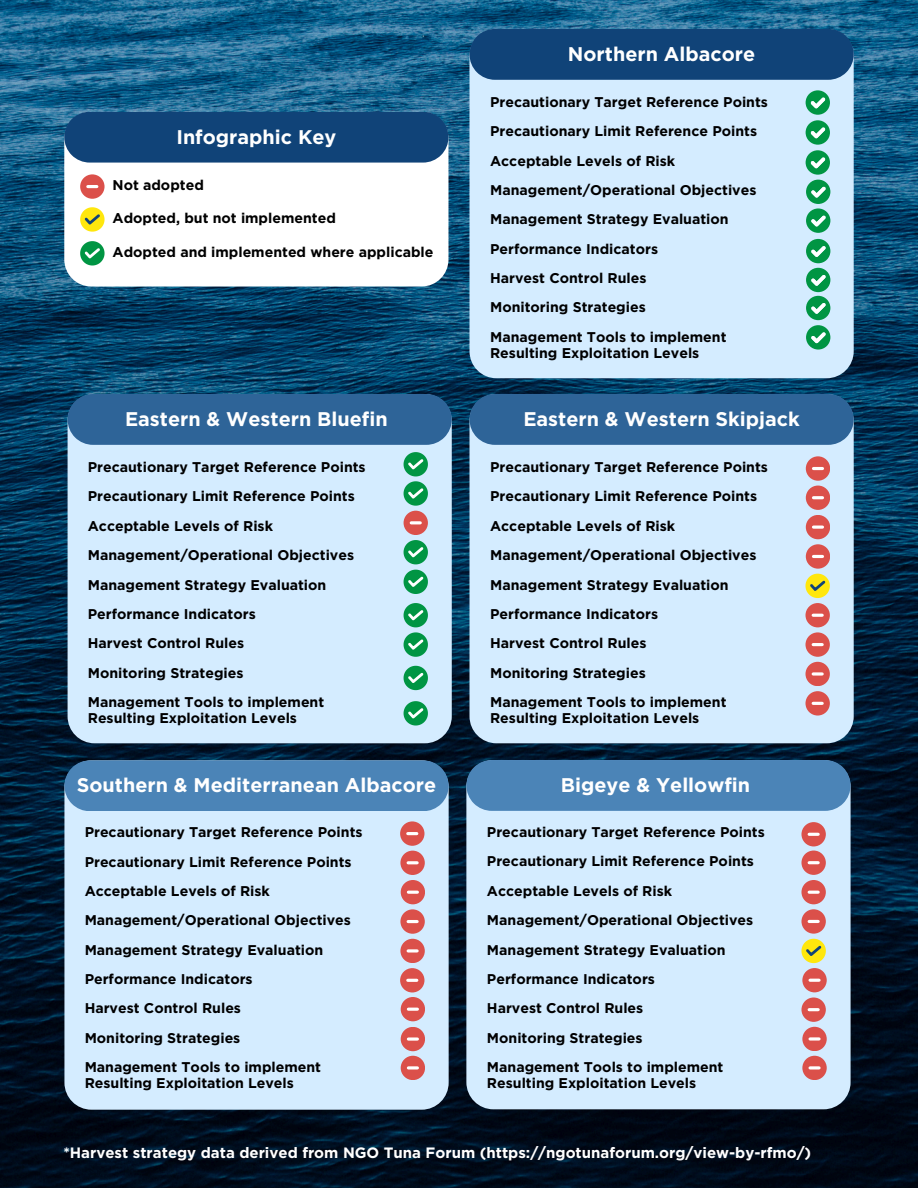
<style>
.page{position:relative;width:918px;height:1188px;background:#fff}
.page>*{position:absolute;margin:0;border:0;box-sizing:border-box;transform-origin:0 0}
.t1{font:700 19.8px "Gotham";color:#fff}
.t2{font:700 15px "Gotham";color:#fff}
.t3{font:700 14.1px "Gotham";color:#000}
</style>
<div class="page">
<img style="left:0;top:0;width:918px;height:1188px">
<div style="left:470px;top:394px;width:384px;height:349px;background:#d4ecff;border-radius:27px"></div>
<div style="left:470px;top:394px;width:384px;height:51px;background:#2e6498"></div>
<svg style="left:805px;top:574px;width:25px;height:24px"></svg>
<div style="left:806px;top:456px;width:24px;height:25px;background:#db504a;border-radius:50%"></div>
<svg style="left:813px;top:467px;width:10px;height:3px"></svg>
<div style="left:806px;top:515px;width:24px;height:24px;background:#db504a;border-radius:50%"></div>
<svg style="left:813px;top:526px;width:10px;height:3px"></svg>
<div style="left:806px;top:544px;width:24px;height:25px;background:#db504a;border-radius:50%"></div>
<svg style="left:813px;top:555px;width:10px;height:3px"></svg>
<div style="left:805px;top:603px;width:25px;height:24px;background:#db504a;border-radius:50%"></div>
<svg style="left:813px;top:614px;width:9px;height:3px"></svg>
<div style="left:805px;top:632px;width:25px;height:25px;background:#db504a;border-radius:50%"></div>
<svg style="left:813px;top:643px;width:9px;height:3px"></svg>
<div style="left:805px;top:662px;width:25px;height:24px;background:#db504a;border-radius:50%"></div>
<svg style="left:813px;top:672px;width:9px;height:4px"></svg>
<div style="left:805px;top:691px;width:25px;height:25px;background:#db504a;border-radius:50%"></div>
<svg style="left:813px;top:702px;width:9px;height:3px"></svg>
<div style="left:64px;top:760px;width:385px;height:350px;background:#d4ecff;border-radius:27px"></div>
<div style="left:64px;top:760px;width:385px;height:51px;background:#4b84b7"></div>
<div style="left:400px;top:851px;width:25px;height:24px;background:#db504a;border-radius:50%"></div>
<svg style="left:408px;top:861px;width:9px;height:3px"></svg>
<div style="left:400px;top:939px;width:25px;height:24px;background:#db504a;border-radius:50%"></div>
<svg style="left:408px;top:949px;width:9px;height:4px"></svg>
<div style="left:400px;top:909px;width:25px;height:25px;background:#db504a;border-radius:50%"></div>
<svg style="left:408px;top:920px;width:9px;height:3px"></svg>
<div style="left:400px;top:968px;width:24px;height:24px;background:#db504a;border-radius:50%"></div>
<svg style="left:408px;top:979px;width:9px;height:3px"></svg>
<div style="left:401px;top:997px;width:24px;height:24px;background:#db504a;border-radius:50%"></div>
<svg style="left:408px;top:1008px;width:9px;height:3px"></svg>
<div style="left:401px;top:1027px;width:24px;height:24px;background:#db504a;border-radius:50%"></div>
<svg style="left:408px;top:1037px;width:9px;height:4px"></svg>
<div style="left:401px;top:1056px;width:24px;height:24px;background:#db504a;border-radius:50%"></div>
<svg style="left:408px;top:1066px;width:9px;height:4px"></svg>
<div style="left:466px;top:760px;width:385px;height:349px;background:#d4ecff;border-radius:27px"></div>
<div style="left:466px;top:760px;width:385px;height:51px;background:#4b84b7"></div>
<svg style="left:801px;top:939px;width:25px;height:24px"></svg>
<div style="left:801px;top:851px;width:25px;height:24px;background:#db504a;border-radius:50%"></div>
<svg style="left:809px;top:861px;width:9px;height:3px"></svg>
<div style="left:801px;top:822px;width:25px;height:24px;background:#db504a;border-radius:50%"></div>
<svg style="left:809px;top:833px;width:9px;height:3px"></svg>
<div style="left:801px;top:909px;width:25px;height:25px;background:#db504a;border-radius:50%"></div>
<svg style="left:809px;top:920px;width:9px;height:3px"></svg>
<div style="left:802px;top:968px;width:25px;height:24px;background:#db504a;border-radius:50%"></div>
<svg style="left:810px;top:979px;width:9px;height:3px"></svg>
<div style="left:801px;top:998px;width:25px;height:24px;background:#db504a;border-radius:50%"></div>
<svg style="left:809px;top:1008px;width:9px;height:3px"></svg>
<div style="left:802px;top:1027px;width:25px;height:24px;background:#db504a;border-radius:50%"></div>
<svg style="left:810px;top:1037px;width:9px;height:4px"></svg>
<div style="left:802px;top:1056px;width:25px;height:24px;background:#db504a;border-radius:50%"></div>
<svg style="left:810px;top:1066px;width:9px;height:4px"></svg>
<div style="left:806px;top:486px;width:24px;height:24px;background:#db504a;border-radius:50%"></div>
<svg style="left:813px;top:496px;width:10px;height:3px"></svg>
<div style="left:400px;top:821px;width:24px;height:25px;background:#db504a;border-radius:50%"></div>
<svg style="left:408px;top:832px;width:9px;height:3px"></svg>
<div style="left:401px;top:880px;width:24px;height:24px;background:#db504a;border-radius:50%"></div>
<svg style="left:408px;top:891px;width:9px;height:3px"></svg>
<div style="left:801px;top:880px;width:25px;height:24px;background:#db504a;border-radius:50%"></div>
<svg style="left:809px;top:891px;width:9px;height:3px"></svg>
<div style="left:64px;top:112px;width:384px;height:175px;background:#fff;border-radius:27px"></div>
<div style="left:68px;top:394px;width:384px;height:349px;background:#d4ecff;border-radius:27px"></div>
<div style="left:68px;top:394px;width:384px;height:51px;background:#2e6498"></div>
<div style="left:404px;top:511px;width:24px;height:24px;background:#db504a;border-radius:50%"></div>
<svg style="left:411px;top:521px;width:9px;height:3px"></svg>
<svg style="left:80px;top:207px;width:25px;height:25px"></svg>
<div style="left:80px;top:174px;width:25px;height:25px;background:#db504a;border-radius:50%"></div>
<svg style="left:88px;top:185px;width:9px;height:3px"></svg>
<svg style="left:80px;top:241px;width:25px;height:25px"></svg>
<div style="left:64px;top:112px;width:384px;height:51px;background:#104378"></div>
<div style="left:470px;top:29px;width:384px;height:349px;background:#d4ecff;border-radius:27px"></div>
<div style="left:470px;top:29px;width:384px;height:51px;background:#104378"></div>
<svg style="left:806px;top:90px;width:24px;height:143px"></svg>
<svg style="left:806px;top:239px;width:24px;height:111px"></svg>
<svg style="left:404px;top:452px;width:24px;height:54px"></svg>
<svg style="left:404px;top:540px;width:24px;height:24px"></svg>
<svg style="left:404px;top:570px;width:24px;height:24px"></svg>
<svg style="left:404px;top:603px;width:24px;height:54px"></svg>
<svg style="left:404px;top:666px;width:24px;height:24px"></svg>
<svg style="left:404px;top:701px;width:24px;height:25px"></svg>
<p class="t1" style="left:176px;top:124px;width:162px">Infographic Key</p>
<h1 class="t3" style="left:113px;top:176px;width:93px">Not adopted</h1>
<p class="t3" style="left:113px;top:210px;width:225px">Adopted, but not implemented</p>
<p class="t3" style="left:113px;top:243px;width:322px">Adopted and implemented where applicable</p>
<p class="t1" style="left:125px;top:407px;width:264px">Eastern &amp; Western Bluefin</p>
<p class="t3" style="left:88px;top:459px;width:279px">Precautionary Target Reference Points</p>
<p class="t3" style="left:88px;top:488px;width:269px">Precautionary Limit Reference Points</p>
<p class="t3" style="left:88px;top:517px;width:187px">Acceptable Levels of Risk</p>
<p class="t3" style="left:88px;top:547px;width:268px">Management/Operational Objectives</p>
<p class="t3" style="left:88px;top:576px;width:240px">Management Strategy Evaluation</p>
<p class="t3" style="left:88px;top:605px;width:169px">Performance Indicators</p>
<p class="t3" style="left:88px;top:635px;width:158px">Harvest Control Rules</p>
<p class="t3" style="left:88px;top:664px;width:157px">Monitoring Strategies</p>
<p class="t3" style="left:88px;top:694px;width:238px">Management Tools to implement</p>
<p class="t3" style="left:88px;top:709px;width:211px">Resulting Exploitation Levels</p>
<p class="t1" style="left:568px;top:42px;width:189px">Northern Albacore</p>
<p class="t3" style="left:490px;top:93px;width:279px">Precautionary Target Reference Points</p>
<p class="t3" style="left:490px;top:123px;width:269px">Precautionary Limit Reference Points</p>
<p class="t3" style="left:490px;top:152px;width:187px">Acceptable Levels of Risk</p>
<p class="t3" style="left:490px;top:181px;width:268px">Management/Operational Objectives</p>
<p class="t3" style="left:490px;top:211px;width:240px">Management Strategy Evaluation</p>
<p class="t3" style="left:490px;top:240px;width:169px">Performance Indicators</p>
<h1 class="t3" style="left:490px;top:269px;width:158px">Harvest Control Rules</h1>
<p class="t3" style="left:490px;top:299px;width:157px">Monitoring Strategies</p>
<p class="t3" style="left:490px;top:328px;width:238px">Management Tools to implement</p>
<p class="t3" style="left:490px;top:344px;width:211px">Resulting Exploitation Levels</p>
<h1 class="t1" style="left:523px;top:407px;width:278px">Eastern &amp; Western Skipjack</h1>
<p class="t3" style="left:490px;top:459px;width:279px">Precautionary Target Reference Points</p>
<p class="t3" style="left:490px;top:488px;width:269px">Precautionary Limit Reference Points</p>
<p class="t3" style="left:490px;top:517px;width:187px">Acceptable Levels of Risk</p>
<p class="t3" style="left:490px;top:547px;width:268px">Management/Operational Objectives</p>
<p class="t3" style="left:490px;top:576px;width:240px">Management Strategy Evaluation</p>
<p class="t3" style="left:490px;top:605px;width:169px">Performance Indicators</p>
<p class="t3" style="left:490px;top:635px;width:158px">Harvest Control Rules</p>
<p class="t3" style="left:490px;top:664px;width:157px">Monitoring Strategies</p>
<p class="t3" style="left:490px;top:694px;width:238px">Management Tools to implement</p>
<p class="t3" style="left:490px;top:709px;width:211px">Resulting Exploitation Levels</p>
<p class="t1" style="left:77px;top:773px;width:361px">Southern &amp; Mediterranean Albacore</p>
<p class="t1" style="left:561px;top:773px;width:191px">Bigeye &amp; Yellowfin</p>
<p class="t3" style="left:85px;top:824px;width:279px">Precautionary Target Reference Points</p>
<p class="t3" style="left:85px;top:853px;width:269px">Precautionary Limit Reference Points</p>
<p class="t3" style="left:85px;top:882px;width:187px">Acceptable Levels of Risk</p>
<p class="t3" style="left:85px;top:912px;width:268px">Management/Operational Objectives</p>
<p class="t3" style="left:85px;top:941px;width:240px">Management Strategy Evaluation</p>
<h1 class="t3" style="left:85px;top:970px;width:169px">Performance Indicators</h1>
<p class="t3" style="left:85px;top:1000px;width:158px">Harvest Control Rules</p>
<p class="t3" style="left:85px;top:1029px;width:157px">Monitoring Strategies</p>
<p class="t3" style="left:85px;top:1059px;width:238px">Management Tools to implement</p>
<p class="t3" style="left:85px;top:1074px;width:211px">Resulting Exploitation Levels</p>
<p class="t3" style="left:487px;top:824px;width:279px">Precautionary Target Reference Points</p>
<p class="t3" style="left:487px;top:853px;width:269px">Precautionary Limit Reference Points</p>
<p class="t3" style="left:487px;top:882px;width:187px">Acceptable Levels of Risk</p>
<p class="t3" style="left:487px;top:912px;width:268px">Management/Operational Objectives</p>
<p class="t3" style="left:487px;top:941px;width:240px">Management Strategy Evaluation</p>
<p class="t3" style="left:487px;top:970px;width:169px">Performance Indicators</p>
<p class="t3" style="left:487px;top:1000px;width:158px">Harvest Control Rules</p>
<h1 class="t3" style="left:487px;top:1029px;width:157px">Monitoring Strategies</h1>
<p class="t3" style="left:487px;top:1059px;width:238px">Management Tools to implement</p>
<p class="t3" style="left:487px;top:1074px;width:211px">Resulting Exploitation Levels</p>
<p class="t2" style="left:63px;top:1143px;width:749px">*Harvest strategy data derived from NGO Tuna Forum (https://ngotunaforum.org/view-by-rfmo/)</p>
</div>
